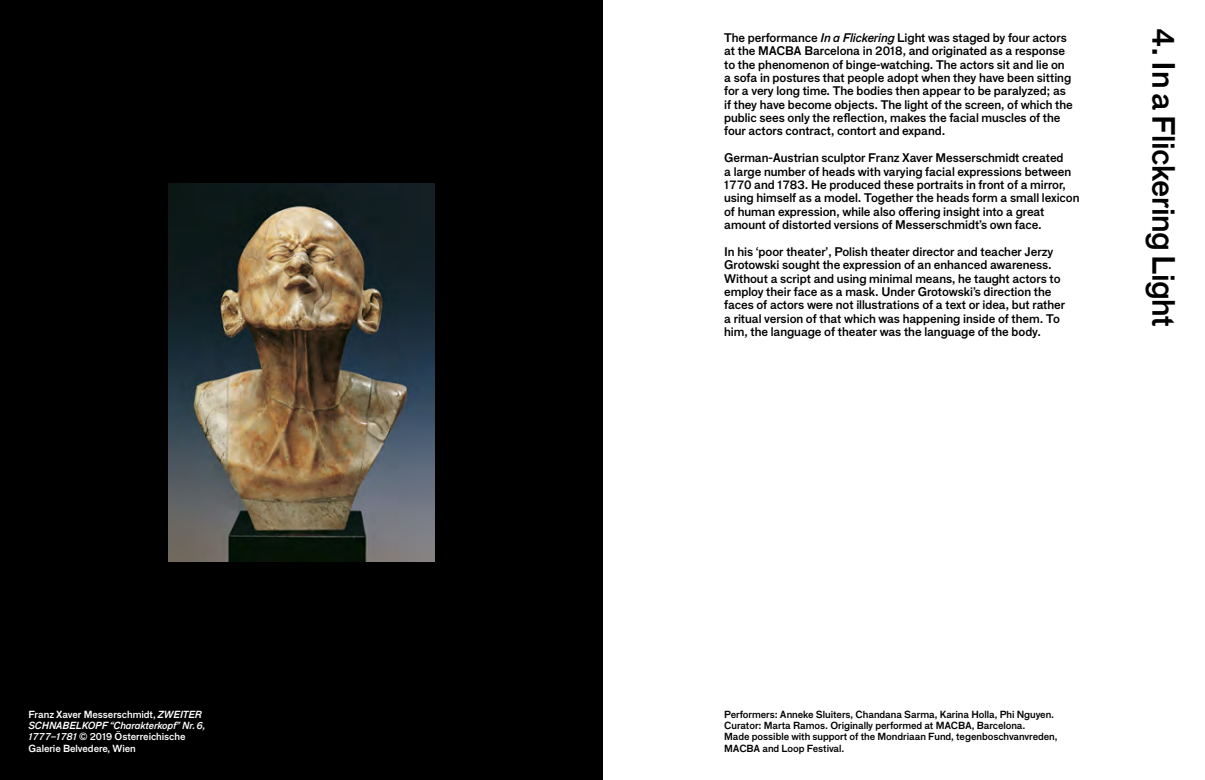
<style>
.page{position:relative;width:1205px;height:780px;background:#fff}
.page>*{position:absolute;margin:0;border:0;box-sizing:border-box;transform-origin:0 0}
.t1{font:31.25px "F Grotesk Demi";letter-spacing:-.015em;color:#000}
.t2{font:12.12px/13.4px "F Grotesk Demi";letter-spacing:-.005em;color:#000}
.t3{font:10px/11.2px "F Grotesk Demi";letter-spacing:-.005em;color:#000}
.t4{font:10px/11.2px "F Grotesk Demi";letter-spacing:-.005em;color:#fff}
.s1{font-style:italic}
</style>
<div class="page">
<div style="left:0;top:0;width:602px;height:780px;background:#000"></div>
<img style="left:168px;top:183px;width:266px;height:378px">
<hr style="left:602px;top:0;width:1px;height:780px;background:#000">
<p class="t2" style="left:724px;top:30px;width:350px">The performance <span class="s1">In a Flickering</span> Light was staged by four actors at the MACBA Barcelona in 2018, and originated as a response to the phenomenon of binge-watching. The actors sit and lie on a sofa in postures that people adopt when they have been sitting for a very long time. The bodies then appear to be paralyzed; as if they have become objects. The light of the screen, of which the public sees only the reflection, makes the facial muscles of the four actors contract, contort and expand.</p>
<p class="t2" style="left:724px;top:150px;width:357px">German-Austrian sculptor Franz Xaver Messerschmidt created<br>a large number of heads with varying facial expressions between 1770 and 1783. He produced these portraits in front of a mirror, using himself as a model. Together the heads form a small lexicon of human expression, while also offering insight into a great amount of distorted versions of Messerschmidt’s own face.</p>
<p class="t2" style="left:724px;top:244px;width:343px">In his ‘poor theater’, Polish theater director and teacher Jerzy Grotowski sought the expression of an enhanced awareness.<br>Without a script and using minimal means, he taught actors to employ their face as a mask. Under Grotowski’s direction the faces of actors were not illustrations of a text or idea, but rather a ritual version of that which was happening inside of them. To him, the language of theater was the language of the body.</p>
<h1 class="t1" style="left:1187px;top:28px;width:300px;rotate:90deg">4. In a Flickering Light</h1>
<p class="t4" style="left:28px;top:707px;width:178px">Franz Xaver Messerschmidt, <span class="s1">ZWEITER SCHNABELKOPF “Charakterkopf” Nr.6, 1777–1781</span> © 2019 Österreichische Galerie Belvedere, Wien</p>
<p class="t3" style="left:724px;top:708px;width:335px">Performers: Anneke Sluiters, Chandana Sarma, Karina Holla, Phi Nguyen.<br>Curator: Marta Ramos. Originally performed at MACBA, Barcelona.<br>Made possible with support of the Mondriaan Fund, tegenboschvanvreden, MACBA and Loop Festival.</p>
</div>
